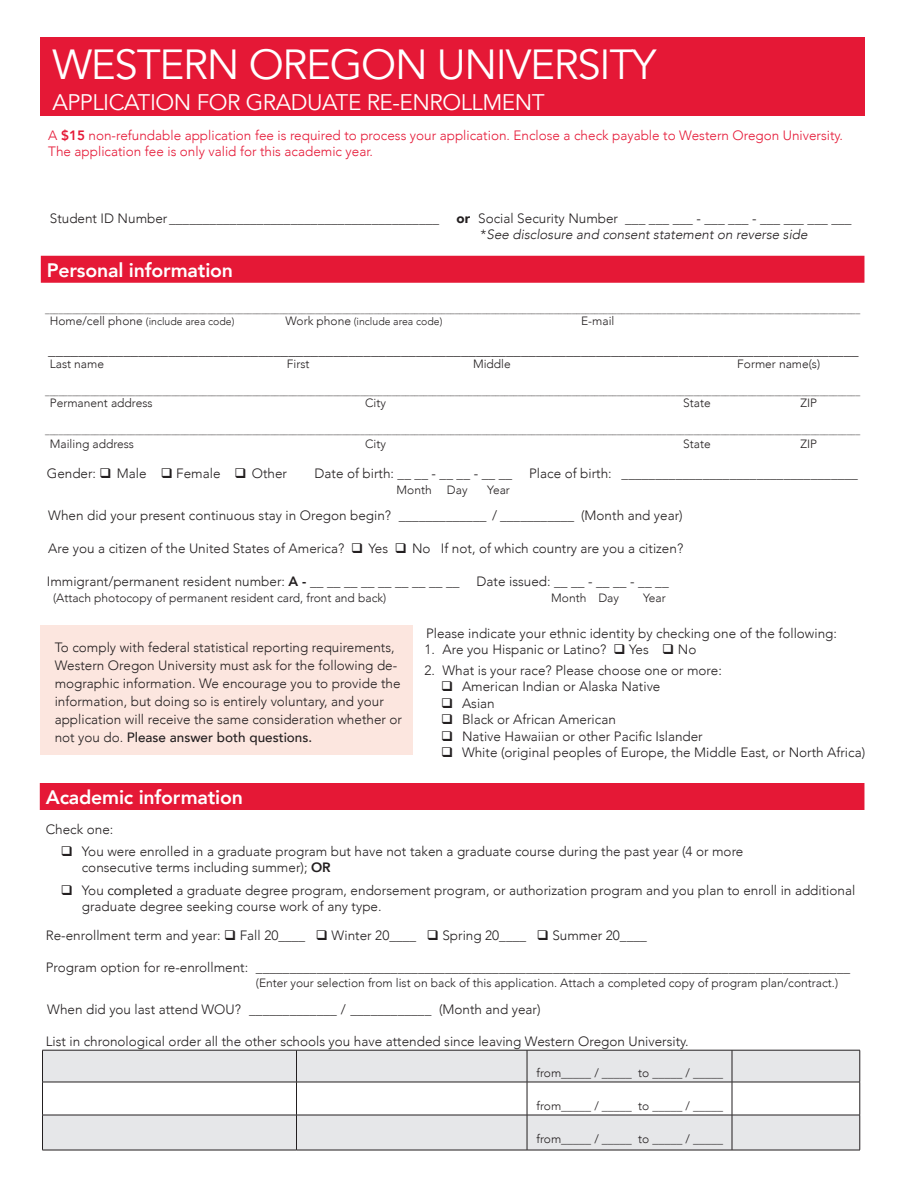
<style>
.page{position:relative;width:905px;height:1188px;background:#fff}
.page>*{position:absolute;margin:0;border:0;box-sizing:border-box;transform-origin:0 0}
.red_avenir_30_pt{font:42px "Avenir";letter-spacing:-.03em;color:#fff}
.subhead_10_pt{font:22.5px "Avenir";letter-spacing:-.02em;color:#fff}
.head_small_red{font:800 19.5px "Avenir";letter-spacing:-.01em;color:#fff}
.reversed_header{font:800 19.5px "Avenir";letter-spacing:-.01em;color:#fff}
.t1{font:300 15px "Avenir";color:#231f20}
.halls_text{font:300 13.5px/18px "Avenir";color:#231f20}
.avenir_page_header{font:300 13.5px/16.2px "Avenir";color:#e51836}
.halls_text-2{font:italic 300 13.5px "Avenir";color:#231f20}
.halls_text-3{font:300 12px "Avenir";color:#231f20}
.t2{font:300 10.5px "Avenir";color:#231f20}
.t3{font:300 9px "Avenir";color:#231f20}
.s1{font-weight:800}
.s2{font-weight:900}
.s3{font-style:normal}
.s4{font-size:12px}
.s5{font-weight:500}
.s6{font-weight:400}
</style>
<div class="page">
<div style="left:40px;top:625px;width:372px;height:129px;background:#fce6df"></div>
<div style="left:41px;top:256px;width:823px;height:27px;background:#e51836"></div>
<div style="left:40px;top:783px;width:824px;height:27px;background:#e51836"></div>
<div style="left:40px;top:38px;width:824px;height:78px;background:#e51836"></div>
<svg style="left:43px;top:1051px;width:816px;height:99px;fill:#e6e7e9"></svg>
<hr style="left:42px;top:1050px;width:254px;height:1px;background:#231f20">
<hr style="left:42px;top:1050px;width:1px;height:32px;background:#231f20">
<hr style="left:296px;top:1050px;width:231px;height:1px;background:#231f20">
<hr style="left:296px;top:1050px;width:1px;height:32px;background:#231f20">
<hr style="left:527px;top:1050px;width:205px;height:1px;background:#231f20">
<hr style="left:526px;top:1050px;width:1px;height:32px;background:#231f20">
<hr style="left:732px;top:1050px;width:127px;height:1px;background:#231f20">
<hr style="left:731px;top:1050px;width:1px;height:32px;background:#231f20">
<hr style="left:859px;top:1050px;width:1px;height:32px;background:#231f20">
<hr style="left:42px;top:1082px;width:254px;height:1px;background:#231f20">
<hr style="left:42px;top:1082px;width:1px;height:33px;background:#231f20">
<hr style="left:296px;top:1082px;width:231px;height:1px;background:#231f20">
<hr style="left:296px;top:1082px;width:1px;height:33px;background:#231f20">
<hr style="left:527px;top:1082px;width:205px;height:1px;background:#231f20">
<hr style="left:526px;top:1082px;width:1px;height:33px;background:#231f20">
<hr style="left:732px;top:1082px;width:127px;height:1px;background:#231f20">
<hr style="left:731px;top:1082px;width:1px;height:33px;background:#231f20">
<hr style="left:859px;top:1082px;width:1px;height:33px;background:#231f20">
<hr style="left:42px;top:1115px;width:254px;height:1px;background:#231f20">
<hr style="left:42px;top:1115px;width:1px;height:35px;background:#231f20">
<hr style="left:296px;top:1115px;width:231px;height:1px;background:#231f20">
<hr style="left:296px;top:1115px;width:1px;height:35px;background:#231f20">
<hr style="left:527px;top:1115px;width:205px;height:1px;background:#231f20">
<hr style="left:526px;top:1115px;width:1px;height:35px;background:#231f20">
<hr style="left:732px;top:1115px;width:127px;height:1px;background:#231f20">
<hr style="left:731px;top:1115px;width:1px;height:35px;background:#231f20">
<hr style="left:859px;top:1115px;width:1px;height:35px;background:#231f20">
<hr style="left:42px;top:1150px;width:254px;height:1px;background:#231f20">
<hr style="left:296px;top:1150px;width:231px;height:1px;background:#231f20">
<hr style="left:527px;top:1150px;width:205px;height:1px;background:#231f20">
<hr style="left:732px;top:1150px;width:127px;height:1px;background:#231f20">
<p class="red_avenir_30_pt" style="left:52px;top:39px;width:605px">WESTERN OREGON UNIVERSITY</p>
<p class="subhead_10_pt" style="left:52px;top:89px;width:494px">APPLICATION FOR GRADUATE RE-ENROLLMENT</p>
<p class="avenir_page_header" style="left:48px;top:127px;width:796px">A <span class="s1">$15</span> non-refundable application fee is required to process your application. Enclose a check payable to Western Oregon University.<br>The application fee is only valid for this academic year.</p>
<p class="halls_text" style="left:50px;top:209px;width:391px">Student ID Number________________________________________</p>
<p class="halls_text" style="left:456px;top:209px;width:396px"><span class="s2">or</span> Social Security Number ___ ___ ___ - ___ ___ - ___ ___ ___ ___</p>
<p class="halls_text-2" style="left:480px;top:227px;width:328px"><span class="s3">*</span>See disclosure and consent statement on reverse side</p>
<p class="head_small_red" style="left:47px;top:255px;width:188px">Personal information</p>
<p class="t3" style="left:45px;top:304px;width:816px">_____________________________________________________________________________________________________________________________________________________________________________________</p>
<p class="t2" style="left:50px;top:315px;width:186px"><span class="s4">Home/cell phone</span> (include area code)</p>
<p class="t2" style="left:285px;top:315px;width:158px"><span class="s4">Work phone</span> (include area code)</p>
<p class="halls_text-3" style="left:581px;top:314px;width:35px">E-mail</p>
<p class="t1" style="left:48px;top:341px;width:812px">____________________________________________________________________________________________________________</p>
<p class="halls_text-3" style="left:50px;top:357px;width:56px">Last name</p>
<p class="halls_text-3" style="left:287px;top:357px;width:24px">First</p>
<p class="halls_text-3" style="left:473px;top:357px;width:39px">Middle</p>
<p class="halls_text-3" style="left:737px;top:357px;width:84px">Former name(s)</p>
<p class="t3" style="left:45px;top:387px;width:816px">_____________________________________________________________________________________________________________________________________________________________________________________</p>
<p class="halls_text-3" style="left:50px;top:396px;width:104px">Permanent address</p>
<p class="halls_text-3" style="left:365px;top:396px;width:22px">City</p>
<p class="halls_text-3" style="left:683px;top:396px;width:29px">State</p>
<p class="halls_text-3" style="left:800px;top:396px;width:18px">ZIP</p>
<p class="t3" style="left:45px;top:426px;width:816px">_____________________________________________________________________________________________________________________________________________________________________________________</p>
<p class="halls_text-3" style="left:50px;top:437px;width:86px">Mailing address</p>
<p class="halls_text-3" style="left:365px;top:437px;width:22px">City</p>
<p class="halls_text-3" style="left:683px;top:437px;width:29px">State</p>
<p class="halls_text-3" style="left:800px;top:437px;width:18px">ZIP</p>
<p class="halls_text" style="left:47px;top:464px;width:242px">Gender: ❑ Male ❑ Female ❑ Other</p>
<p class="halls_text" style="left:314px;top:464px;width:199px">Date of birth: __ __ - __ __ - __ __</p>
<p class="halls_text" style="left:529px;top:464px;width:330px">Place of birth: ___________________________________</p>
<p class="halls_text-3" style="left:396px;top:483px;width:37px">Month</p>
<p class="halls_text-3" style="left:447px;top:483px;width:22px">Day</p>
<p class="halls_text-3" style="left:487px;top:483px;width:24px">Year</p>
<p class="halls_text" style="left:48px;top:506px;width:636px">When did your present continuous stay in Oregon begin? _____________ / ___________ (Month and year)</p>
<p class="halls_text" style="left:48px;top:539px;width:636px">Are you a citizen of the United States of America? ❑ Yes ❑ No If not, of which country are you a citizen?</p>
<p class="halls_text" style="left:47px;top:572px;width:623px">Immigrant/permanent resident number: <span class="s1">A -</span> __ __ __ __ __ __ __ __ __ Date issued: __ __ - __ __ - __ __</p>
<p class="halls_text-3" style="left:53px;top:591px;width:335px">(Attach photocopy of permanent resident card, front and back)</p>
<p class="halls_text-3" style="left:551px;top:591px;width:69px">Month Day</p>
<p class="halls_text-3" style="left:643px;top:591px;width:24px">Year</p>
<p class="halls_text" style="left:55px;top:638px;width:349px">To comply with federal statistical reporting requirements, Western Oregon University must ask for the following de&shy;mographic information. We encourage you to provide the information, but doing so is entirely voluntary, and your application will receive the same consideration whether or not you do. <span class="s5">Please answer both questions.</span></p>
<p class="halls_text" style="left:426px;top:624px;width:412px">Please indicate your ethnic identity by checking one of the following:</p>
<p class="halls_text" style="left:424px;top:641px;width:273px">1. Are you Hispanic or Latino? ❑ Yes ❑ No</p>
<p class="halls_text" style="left:424px;top:661px;width:299px">2. What is your race? Please choose one or more:</p>
<p class="halls_text" style="left:441px;top:677px;width:221px">❑ American Indian or Alaska Native</p>
<p class="halls_text" style="left:441px;top:694px;width:55px">❑ Asian</p>
<p class="halls_text" style="left:441px;top:710px;width:176px">❑ Black or African American</p>
<p class="halls_text" style="left:441px;top:727px;width:263px">❑ Native Hawaiian or other Pacific Islander</p>
<p class="halls_text" style="left:441px;top:743px;width:425px">❑ White (original peoples of Europe, the Middle East, or North Africa)</p>
<p class="reversed_header" style="left:46px;top:782px;width:199px">Academic information</p>
<p class="halls_text" style="left:46px;top:820px;width:69px">Check one:</p>
<p class="halls_text" style="left:82px;top:843px;width:663px;line-height:16.2px;text-indent:-21px">❑ You were enrolled in a graduate program but have not taken a graduate course during the past year (4 or more consecutive terms including summer); <span class="s1">OR</span></p>
<p class="halls_text" style="left:82px;top:882px;width:775px;line-height:16.2px;text-indent:-21px">❑ You <span class="s6">completed</span> a graduate degree program, endorsement program, or authorization program and you plan to enroll in additional graduate degree seeking course work of any type.</p>
<p class="halls_text" style="left:46px;top:926px;width:602px">Re-enrollment term and year: ❑ Fall 20____ ❑ Winter 20____ ❑ Spring 20____ ❑ Summer 20____</p>
<p class="halls_text" style="left:46px;top:958px;width:806px">Program option for re-enrollment: ________________________________________________________________________________________</p>
<p class="halls_text-3" style="left:256px;top:976px;width:583px">(Enter your selection from list on back of this application. Attach a completed copy of program plan/contract.)</p>
<p class="halls_text" style="left:47px;top:1001px;width:495px">When did you last attend WOU? _____________ / ____________ (Month and year)</p>
<p class="halls_text" style="left:46px;top:1032px;width:644px">List in chronological order all the other schools you have attended since leaving Western Oregon University.</p>
<p class="halls_text-3" style="left:536px;top:1066px;width:188px">from_____ / _____ to _____ / _____</p>
<p class="halls_text-3" style="left:536px;top:1099px;width:188px">from_____ / _____ to _____ / _____</p>
<p class="halls_text-3" style="left:536px;top:1132px;width:188px">from_____ / _____ to _____ / _____</p>
</div>
